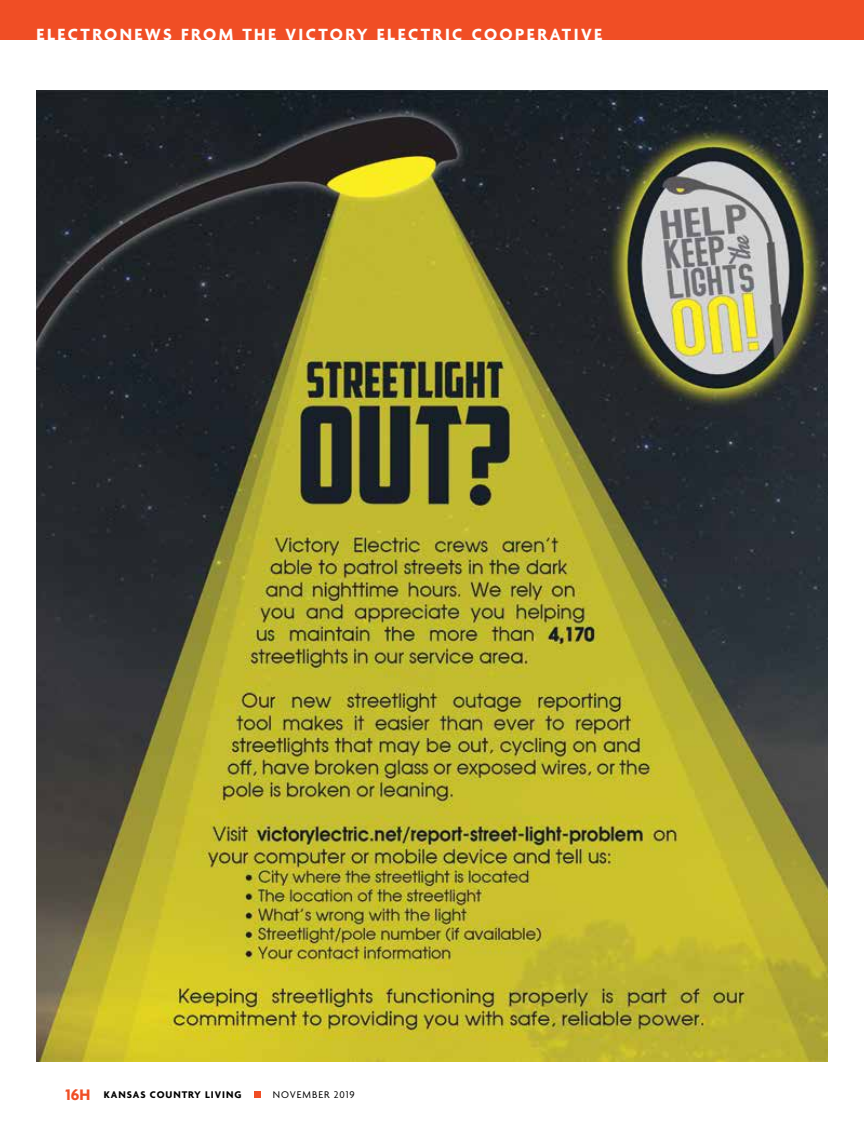
<style>
.page{position:relative;width:864px;height:1134px;background:#fff}
.page>*{position:absolute;margin:0;border:0;box-sizing:border-box;transform-origin:0 0}
.t1{font:700 17.55px "Agenda";letter-spacing:.14em;color:#fff}
.t2{font:700 10.5px "Agenda";letter-spacing:.09em;color:#000}
.t3{font:10.5px "Agenda";letter-spacing:.09em;color:#000}
.s1{font-size:16.5px;color:#f04e25}
</style>
<div class="page">
<img style="left:37px;top:90px;width:791px;height:972px">
<div style="left:254px;top:1091px;width:7px;height:7px;background:#f04e25"></div>
<div style="left:0;top:0;width:864px;height:40px;background:#f04e25"></div>
<p class="t1" style="left:37px;top:25px;width:567px">ELECTRONEWS FROM THE VICTORY ELECTRIC COOPERATIVE</p>
<p class="t2" style="left:66px;top:1089px;width:177px"><span class="s1">16H</span> KANSAS COUNTRY LIVING</p>
<p class="t3" style="left:273px;top:1089px;width:83px">NOVEMBER 2019</p>
</div>
